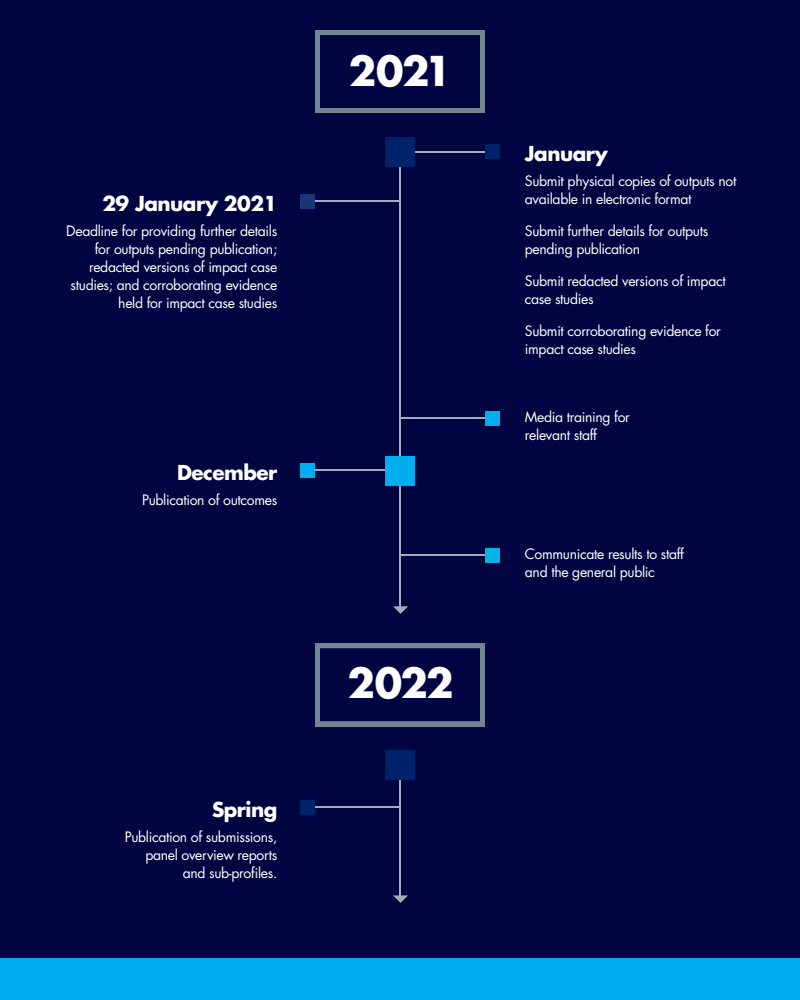
<style>
.page{position:relative;width:800px;height:1000px;background:#000541}
.page>*{position:absolute;margin:0;border:0;box-sizing:border-box;transform-origin:0 0}
.t1{font:700 40px "Futura LT";letter-spacing:-.04em;color:#fff}
.t2{font:700 20px "Futura LT";letter-spacing:-.025em;color:#fff}
.t3{font:14px/18px "Futura LT";letter-spacing:-.025em;color:#fff}
</style>
<div class="page">
<div style="left:0;top:958px;width:800px;height:42px;background:#00aeef"></div>
<hr style="left:399px;top:152px;width:2px;height:455px;background:#9dafb9">
<hr style="left:399px;top:756px;width:2px;height:140px;background:#9dafb9">
<svg style="left:393px;top:606px;width:15px;height:8px"></svg>
<svg style="left:393px;top:895px;width:15px;height:8px"></svg>
<hr style="left:300px;top:200px;width:100px;height:2px;background:#9dafb9">
<div style="left:300px;top:194px;width:15px;height:15px;background:#1c3479"></div>
<hr style="left:400px;top:151px;width:100px;height:2px;background:#9dafb9">
<div style="left:485px;top:144px;width:15px;height:16px;background:#00226b"></div>
<hr style="left:400px;top:554px;width:100px;height:2px;background:#9dafb9">
<div style="left:485px;top:548px;width:15px;height:15px;background:#00b4e3"></div>
<hr style="left:400px;top:418px;width:100px;height:2px;background:#9dafb9">
<div style="left:485px;top:411px;width:15px;height:15px;background:#00aeef"></div>
<hr style="left:300px;top:806px;width:100px;height:2px;background:#9dafb9">
<div style="left:300px;top:800px;width:15px;height:15px;background:#00226b"></div>
<div style="left:385px;top:137px;width:30px;height:30px;background:#00226b"></div>
<hr style="left:300px;top:470px;width:100px;height:2px;background:#9dafb9">
<div style="left:300px;top:463px;width:15px;height:15px;background:#00aeef"></div>
<div style="left:385px;top:456px;width:30px;height:30px;background:#00aeef"></div>
<div style="left:385px;top:750px;width:30px;height:30px;background:#00226b"></div>
<svg style="left:315px;top:30px;width:170px;height:83px"></svg>
<svg style="left:315px;top:643px;width:170px;height:83px"></svg>
<p class="t2" style="left:102px;top:190px;width:176px">29 January 2021</p>
<p class="t3" style="left:66px;top:222px;width:213px;text-align:right">Deadline for providing further details for outputs pending publication; redacted versions of impact case studies; and corroborating evidence held for impact case studies</p>
<p class="t2" style="left:177px;top:459px;width:102px">December</p>
<p class="t3" style="left:142px;top:491px;width:137px">Publication of outcomes</p>
<p class="t2" style="left:212px;top:796px;width:67px">Spring</p>
<p class="t3" style="left:125px;top:828px;width:154px">Publication of submissions,</p>
<p class="t3" style="left:145px;top:846px;width:134px">panel overview reports</p>
<p class="t3" style="left:183px;top:864px;width:96px">and sub-profiles.</p>
<p class="t1" style="left:349px;top:45px;width:105px">2021</p>
<p class="t1" style="left:347px;top:656px;width:108px">2022</p>
<p class="t2" style="left:525px;top:140px;width:84px">January</p>
<p class="t3" style="left:525px;top:172px;width:213px">Submit physical copies of outputs not available in electronic format</p>
<p class="t3" style="left:525px;top:222px;width:185px">Submit further details for outputs pending publication</p>
<p class="t3" style="left:525px;top:272px;width:202px">Submit redacted versions of impact case studies</p>
<p class="t3" style="left:525px;top:322px;width:198px">Submit corroborating evidence for impact case studies</p>
<p class="t3" style="left:525px;top:408px;width:107px">Media training for relevant staff</p>
<p class="t3" style="left:525px;top:545px;width:161px">Communicate results to staff</p>
<p class="t3" style="left:525px;top:563px;width:131px">and the general public</p>
</div>
